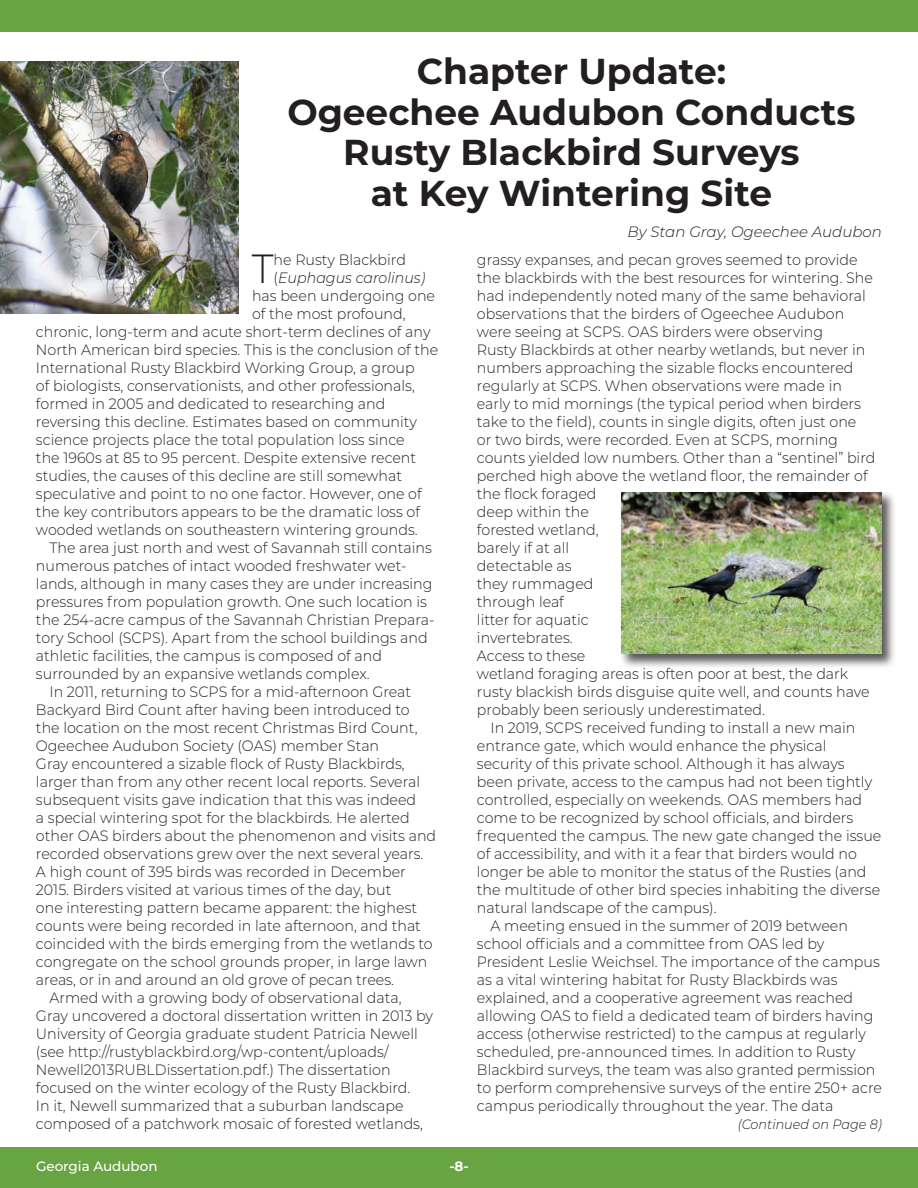
<style>
.page{position:relative;width:918px;height:1188px;background:#fff}
.page>*{position:absolute;margin:0;border:0;box-sizing:border-box;transform-origin:0 0}
.t1{font:300 40.65px "Montserrat";color:#231f20;scale:.95 1}
.t2{font:700 36px/40.5px "Montserrat";color:#231f20;text-align:center}
.t3{font:300 15px/18px "Montserrat";color:#231f20;scale:.95 1}
.t4{font:italic 300 15px "Montserrat";color:#231f20}
.t5{font:italic 300 15px "Montserrat";color:#231f20;scale:.95 1}
.t6{font:italic 300 13.5px "Montserrat";color:#231f20;scale:.95 1}
.t7{font:500 13.5px "Montserrat";color:#fff}
.t8{font:700 13.5px "Montserrat";color:#fff}
.s1{font-style:normal}
</style>
<div class="page">
<div style="left:0;top:1148px;width:918px;height:40px;background:#69a442"></div>
<div style="left:0;top:0;width:918px;height:32px;background:#69a442"></div>
<img style="left:0;top:62px;width:238px;height:252px">
<div style="left:619px;top:490px;width:278px;height:179px;background:#231f20;opacity:.75"></div>
<img style="left:621px;top:492px;width:261px;height:162px">
<h2 class="t2" style="left:287px;top:50px;width:570px">Chapter Update:<br>Ogeechee Audubon Conducts<br>Rusty Blackbird Surveys<br>at Key Wintering Site</h2>
<p class="t4" style="left:627px;top:222px;width:256px">By Stan Gray, Ogeechee Audubon</p>
<h1 class="t1" style="left:252px;top:241px;width:24px">T</h1>
<p class="t3" style="left:274px;top:250px;width:141px">he Rusty Blackbird</p>
<p class="t5" style="left:274px;top:267px;width:161px"><span class="s1">(</span>Euphagus carolinus)</p>
<p class="t3" style="left:252px;top:286px;width:194px">has been undergoing one</p>
<p class="t3" style="left:252px;top:304px;width:163px">of the most profound,</p>
<p class="t3" style="left:36px;top:322px;width:417px">chronic, long-term and acute short-term declines of any</p>
<p class="t3" style="left:36px;top:340px;width:425px">North American bird species. This is the conclusion of the</p>
<p class="t3" style="left:36px;top:358px;width:400px">International Rusty Blackbird Working Group, a group</p>
<p class="t3" style="left:36px;top:376px;width:400px">of biologists, conservationists, and other professionals,</p>
<p class="t3" style="left:36px;top:394px;width:369px">formed in 2005 and dedicated to researching and</p>
<p class="t3" style="left:36px;top:412px;width:403px">reversing this decline. Estimates based on community</p>
<p class="t3" style="left:36px;top:430px;width:390px">science projects place the total population loss since</p>
<p class="t3" style="left:36px;top:448px;width:402px">the 1960s at 85 to 95 percent. Despite extensive recent</p>
<p class="t3" style="left:36px;top:466px;width:387px">studies, the causes of this decline are still somewhat</p>
<p class="t3" style="left:36px;top:484px;width:408px">speculative and point to no one factor. However, one of</p>
<p class="t3" style="left:36px;top:502px;width:406px">the key contributors appears to be the dramatic loss of</p>
<p class="t3" style="left:36px;top:520px;width:403px">wooded wetlands on southeastern wintering grounds.</p>
<p class="t3" style="left:49px;top:538px;width:404px">The area just north and west of Savannah still contains</p>
<p class="t3" style="left:36px;top:556px;width:392px">numerous patches of intact wooded freshwater wet-</p>
<p class="t3" style="left:36px;top:574px;width:419px">lands, although in many cases they are under increasing</p>
<p class="t3" style="left:36px;top:592px;width:413px">pressures from population growth. One such location is</p>
<p class="t3" style="left:36px;top:610px;width:421px">the 254-acre campus of the Savannah Christian Prepara-</p>
<p class="t3" style="left:36px;top:628px;width:414px">tory School (SCPS). Apart from the school buildings and</p>
<p class="t3" style="left:36px;top:646px;width:366px">athletic facilities, the campus is composed of and</p>
<p class="t3" style="left:36px;top:664px;width:353px">surrounded by an expansive wetlands complex.</p>
<p class="t3" style="left:49px;top:682px;width:382px">In 2011, returning to SCPS for a mid-afternoon Great</p>
<p class="t3" style="left:36px;top:700px;width:395px">Backyard Bird Count after having been introduced to</p>
<p class="t3" style="left:36px;top:718px;width:403px">the location on the most recent Christmas Bird Count,</p>
<p class="t3" style="left:36px;top:736px;width:363px">Ogeechee Audubon Society (OAS) member Stan</p>
<p class="t3" style="left:36px;top:754px;width:390px">Gray encountered a sizable flock of Rusty Blackbirds,</p>
<p class="t3" style="left:36px;top:772px;width:406px">larger than from any other recent local reports. Several</p>
<p class="t3" style="left:36px;top:790px;width:402px">subsequent visits gave indication that this was indeed</p>
<p class="t3" style="left:36px;top:808px;width:395px">a special wintering spot for the blackbirds. He alerted</p>
<p class="t3" style="left:36px;top:826px;width:423px">other OAS birders about the phenomenon and visits and</p>
<p class="t3" style="left:36px;top:844px;width:409px">recorded observations grew over the next several years.</p>
<p class="t3" style="left:36px;top:862px;width:391px">A high count of 395 birds was recorded in December</p>
<p class="t3" style="left:36px;top:880px;width:376px">2015. Birders visited at various times of the day, but</p>
<p class="t3" style="left:36px;top:898px;width:403px">one interesting pattern became apparent: the highest</p>
<p class="t3" style="left:36px;top:916px;width:407px">counts were being recorded in late afternoon, and that</p>
<p class="t3" style="left:36px;top:934px;width:419px">coincided with the birds emerging from the wetlands to</p>
<p class="t3" style="left:36px;top:952px;width:414px">congregate on the school grounds proper, in large lawn</p>
<p class="t3" style="left:36px;top:970px;width:378px">areas, or in and around an old grove of pecan trees.</p>
<p class="t3" style="left:49px;top:988px;width:372px">Armed with a growing body of observational data,</p>
<p class="t3" style="left:36px;top:1006px;width:419px">Gray uncovered a doctoral dissertation written in 2013 by</p>
<p class="t3" style="left:36px;top:1024px;width:404px">University of Georgia graduate student Patricia Newell</p>
<p class="t3" style="left:36px;top:1042px;width:373px">(see http://rustyblackbird.org/wp-content/uploads/</p>
<p class="t3" style="left:36px;top:1060px;width:375px">Newell2013RUBLDissertation.pdf.) The dissertation</p>
<p class="t3" style="left:36px;top:1078px;width:396px">focused on the winter ecology of the Rusty Blackbird.</p>
<p class="t3" style="left:36px;top:1096px;width:388px">In it, Newell summarized that a suburban landscape</p>
<p class="t3" style="left:36px;top:1114px;width:409px">composed of a patchwork mosaic of forested wetlands,</p>
<p class="t3" style="left:477px;top:250px;width:421px">grassy expanses, and pecan groves seemed to provide the blackbirds with the best resources for wintering. She had independently noted many of the same behavioral observations that the birders of Ogeechee Audubon were seeing at SCPS. OAS birders were observing<br>Rusty Blackbirds at other nearby wetlands, but never in numbers approaching the sizable flocks encountered regularly at SCPS. When observations were made in early to mid mornings (the typical period when birders take to the field), counts in single digits, often just one<br>or two birds, were recorded. Even at SCPS, morning counts yielded low numbers. Other than a “sentinel” bird perched high above the wetland floor, the remainder of the flock foraged<br>deep within the<br>forested wetland,<br>barely if at all<br>detectable as<br>they rummaged<br>through leaf<br>litter for aquatic<br>invertebrates.<br>Access to these<br>wetland foraging areas is often poor at best, the dark rusty blackish birds disguise quite well, and counts have probably been seriously underestimated.</p>
<p class="t3" style="left:490px;top:718px;width:386px">In 2019, SCPS received funding to install a new main</p>
<p class="t3" style="left:477px;top:736px;width:369px">entrance gate, which would enhance the physical</p>
<p class="t3" style="left:477px;top:754px;width:388px">security of this private school. Although it has always</p>
<p class="t3" style="left:477px;top:772px;width:418px">been private, access to the campus had not been tightly</p>
<p class="t3" style="left:477px;top:790px;width:407px">controlled, especially on weekends. OAS members had</p>
<p class="t3" style="left:477px;top:808px;width:398px">come to be recognized by school officials, and birders</p>
<p class="t3" style="left:477px;top:826px;width:427px">frequented the campus. The new gate changed the issue</p>
<p class="t3" style="left:477px;top:844px;width:402px">of accessibility, and with it a fear that birders would no</p>
<p class="t3" style="left:477px;top:862px;width:412px">longer be able to monitor the status of the Rusties (and</p>
<p class="t3" style="left:477px;top:880px;width:426px">the multitude of other bird species inhabiting the diverse</p>
<p class="t3" style="left:477px;top:898px;width:254px">natural landscape of the campus).</p>
<p class="t3" style="left:490px;top:916px;width:378px">A meeting ensued in the summer of 2019 between</p>
<p class="t3" style="left:477px;top:934px;width:367px">school officials and a committee from OAS led by</p>
<p class="t3" style="left:477px;top:952px;width:426px">President Leslie Weichsel. The importance of the campus</p>
<p class="t3" style="left:477px;top:970px;width:381px">as a vital wintering habitat for Rusty Blackbirds was</p>
<p class="t3" style="left:477px;top:988px;width:397px">explained, and a cooperative agreement was reached</p>
<p class="t3" style="left:477px;top:1006px;width:419px">allowing OAS to field a dedicated team of birders having</p>
<p class="t3" style="left:477px;top:1024px;width:411px">access (otherwise restricted) to the campus at regularly</p>
<p class="t3" style="left:477px;top:1042px;width:400px">scheduled, pre-announced times. In addition to Rusty</p>
<p class="t3" style="left:477px;top:1060px;width:421px">Blackbird surveys, the team was also granted permission</p>
<p class="t3" style="left:477px;top:1078px;width:428px">to perform comprehensive surveys of the entire 250+ acre</p>
<p class="t3" style="left:477px;top:1096px;width:377px">campus periodically throughout the year. The data</p>
<p class="t6" style="left:738px;top:1115px;width:153px">(Continued on Page 8)</p>
<p class="t7" style="left:36px;top:1157px;width:123px">Georgia Audubon</p>
<p class="t8" style="left:449px;top:1157px;width:21px">-8-</p>
</div>
